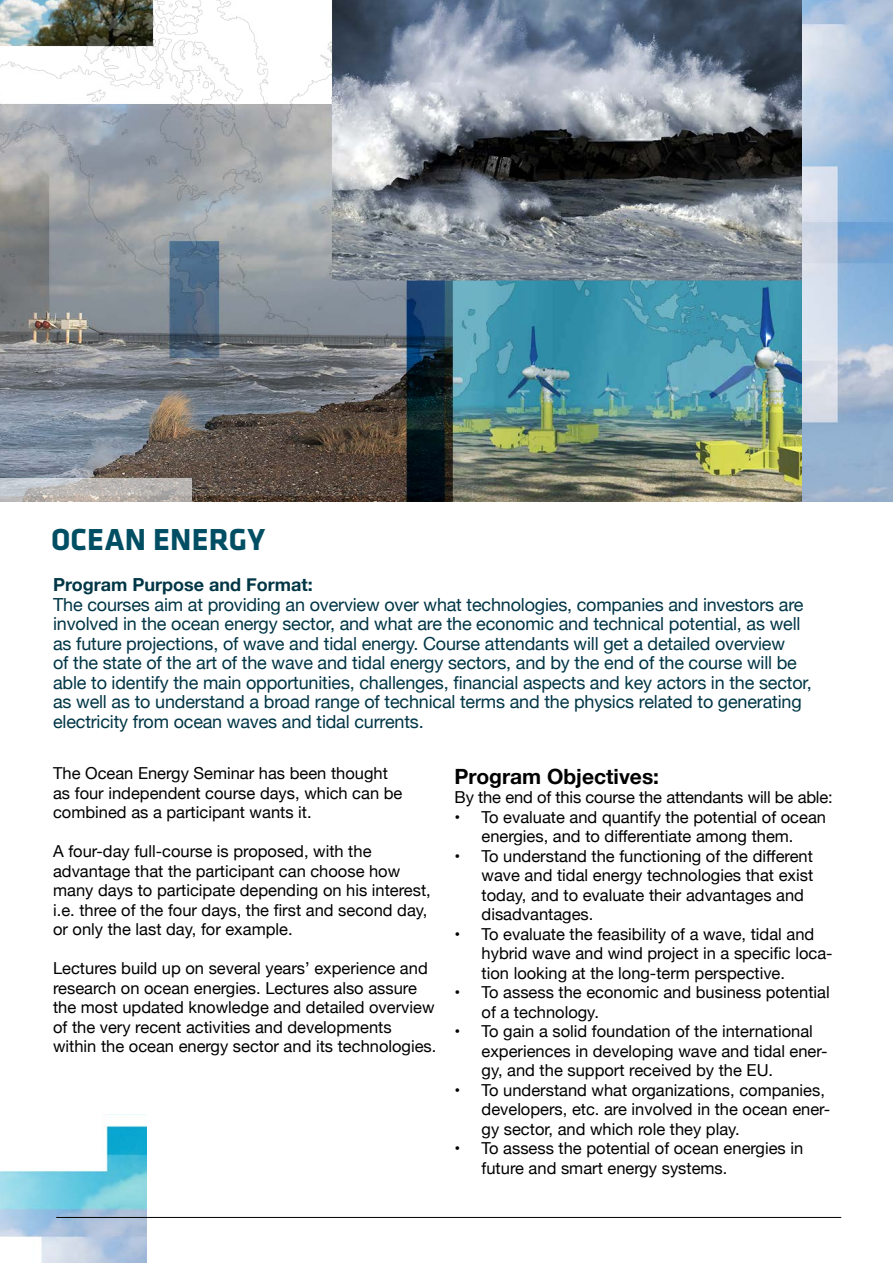
<style>
.page{position:relative;width:893px;height:1263px;background:#fff}
.page>*{position:absolute;margin:0;border:0;box-sizing:border-box;transform-origin:0 0}
.t1{font:700 31.5px "Klavika";letter-spacing:.005em;color:#004e63}
.t2{font:700 21px "Helvetica Neue";color:#000}
.t3{font:18px/19.5px "Helvetica Neue";letter-spacing:-.01em;color:#003646}
.t4{font:700 18px "Helvetica Neue";color:#003646}
.t5{font:16.5px/19.5px "Helvetica Neue";color:#000}
</style>
<div class="page">
<hr style="left:56px;top:1217px;width:785px;height:1px;background:#000">
<img style="left:561px;top:0;width:332px;height:502px">
<img style="left:0;top:1114px;width:146px;height:149px">
<img style="left:0;top:0;width:801px;height:501px">
<svg style="left:0;top:478px;width:191px;height:24px;background:#bcb9b7"></svg>
<h1 class="t1" style="left:51px;top:522px;width:216px">OCEAN ENERGY</h1>
<p class="t4" style="left:53px;top:571px;width:261px">Program Purpose and Format:</p>
<p class="t3" style="left:53px;top:596px;width:760px">The courses aim at providing an overview over what technologies, companies and investors are involved in the ocean energy sector, and what are the economic and technical potential, as well as future projections, of wave and tidal energy. Course attendants will get a detailed overview<br>of the state of the art of the wave and tidal energy sectors, and by the end of the course will be able to identify the main opportunities, challenges, financial aspects and key actors in the sector, as well as to understand a broad range of technical terms and the physics related to generating electricity from ocean waves and tidal currents.</p>
<p class="t5" style="left:53px;top:764px;width:351px">The Ocean Energy Seminar has been thought as four independent course days, which can be combined as a participant wants it.</p>
<p class="t5" style="left:53px;top:842px;width:379px">A four-day full-course is proposed, with the advantage that the participant can choose how many days to participate depending on his interest, i.e. three of the four days, the first and second day, or only the last day, for example.</p>
<p class="t5" style="left:53px;top:959px;width:385px">Lectures build up on several years’ experience and research on ocean energies. Lectures also assure the most updated knowledge and detailed overview of the very recent activities and developments within the ocean energy sector and its technologies.</p>
<p class="t2" style="left:455px;top:760px;width:206px">Program Objectives:</p>
<p class="t5" style="left:455px;top:789px;width:380px">By the end of this course the attendants will be able:</p>
<p class="t5" style="left:455px;top:808px;width:373px;text-align:center">• To evaluate and quantify the potential of ocean energies, and to differentiate among them.</p>
<p class="t5" style="left:482px;top:847px;width:333px;text-indent:-27px">• To understand the functioning of the different wave and tidal energy technologies that exist today, and to evaluate their advantages and disadvantages.</p>
<p class="t5" style="left:482px;top:925px;width:353px;text-indent:-27px">• To evaluate the feasibility of a wave, tidal and hybrid wave and wind project in a specific loca&shy;tion looking at the long-term perspective.</p>
<p class="t5" style="left:482px;top:984px;width:350px;text-indent:-27px">• To assess the economic and business potential of a technology.</p>
<p class="t5" style="left:482px;top:1023px;width:347px;text-indent:-27px">• To gain a solid foundation of the international experiences in developing wave and tidal ener&shy;gy, and the support received by the EU.</p>
<p class="t5" style="left:482px;top:1081px;width:350px;text-indent:-27px">• To understand what organizations, companies, developers, etc. are involved in the ocean ener&shy;gy sector, and which role they play.</p>
<p class="t5" style="left:482px;top:1140px;width:323px;text-indent:-27px">• To assess the potential of ocean energies in future and smart energy systems.</p>
</div>
